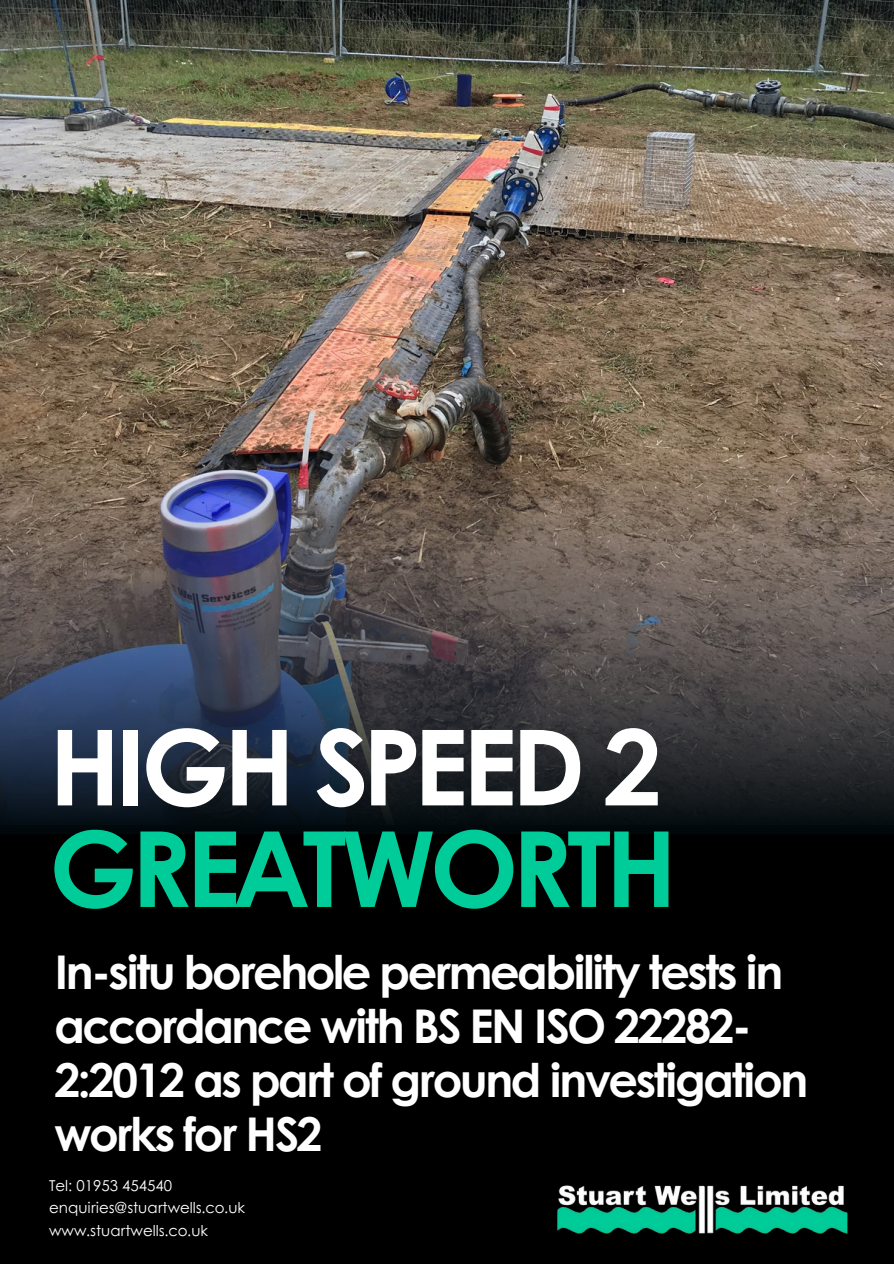
<style>
.page{position:relative;width:894px;height:1264px;background:#fff}
.page>*{position:absolute;margin:0;border:0;box-sizing:border-box;transform-origin:0 0}
.t1{font:700 105px "Century Gothic";letter-spacing:-.055em;color:#0c9}
.t2{font:700 105px "Century Gothic";letter-spacing:-.055em;color:#fff}
.t3{font:700 46.5px/54px "Century Gothic";letter-spacing:-.055em;color:#fff}
.t4{font:15px "Century Gothic";color:#fff}
</style>
<div class="page">
<img style="left:0;top:0;width:893px;height:462px">
<div style="left:0;top:825px;width:893px;height:438px;background:#000"></div>
<img style="left:557px;top:1185px;width:291px;height:49px">
<svg style="left:0;top:462px;width:893px;height:371px;background:#49464b"></svg>
<p class="t2" style="left:49px;top:687px;width:614px">HIGH SPEED 2</p>
<h2 class="t1" style="left:49px;top:789px;width:629px">GREATWORTH</h2>
<p class="t3" style="left:54px;top:943px;width:755px">In-situ borehole permeability tests in accordance with BS EN ISO 22282-<br>2:2012 as part of ground investigation works for HS2</p>
<p class="t4" style="left:49px;top:1173px;width:124px">Tel: 01953 454540</p>
<h1 class="t4" style="left:49px;top:1196px;width:197px">enquiries@stuartwells.co.uk</h1>
<h1 class="t4" style="left:49px;top:1218px;width:160px">www.stuartwells.co.uk</h1>
</div>
